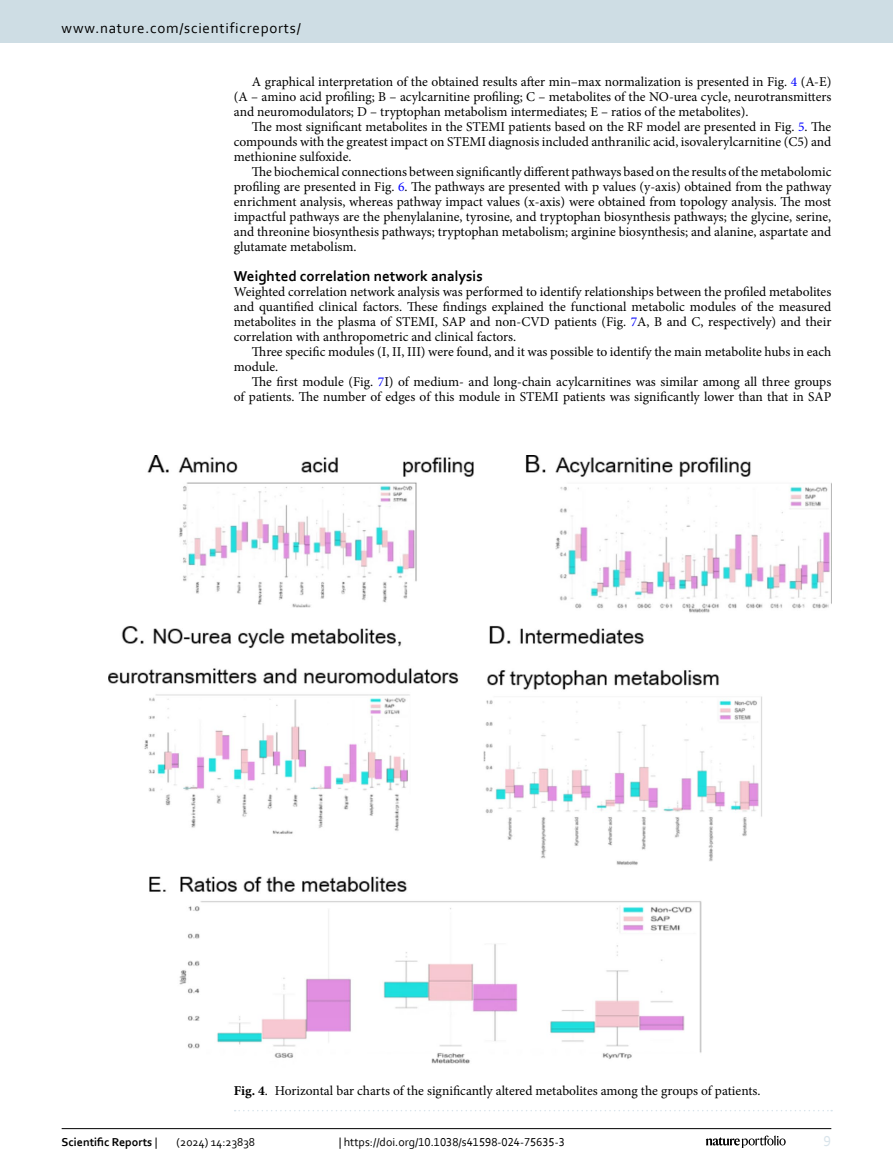
<style>
.page{position:relative;width:893px;height:1174px;background:#fff}
.page>*{position:absolute;margin:0;border:0;box-sizing:border-box;transform-origin:0 0}
.Head_2{font:700 15px "Corbel";color:#000}
.t1{font:15px "Corbel";letter-spacing:.05em;color:#000}
.t2{font:15px "Corbel";color:#d9e4eb}
.Body_Text_Indent{font:13.5px/15px "Minion Pro";color:#000;text-align:justify}
.Body_Text{font:13.5px/15px "Minion Pro";color:#000;text-align:justify}
.Figure_Caption{font:13.5px "Minion Pro";color:#000}
.t3{font:12px "Corbel";color:#000}
.t4{font:700 12px "Corbel";color:#000}
.s1{color:#00f}
.s2{font-weight:700}
.s3{font-weight:400}
</style>
<div class="page">
<img style="left:108px;top:456px;width:723px;height:608px">
<svg style="left:235px;top:1110px;width:597px;height:1px"></svg>
<hr style="left:62px;top:1128px;width:769px;height:1px;background:#000">
<svg style="left:706px;top:1135px;width:80px;height:12px"></svg>
<div style="left:0;top:0;width:893px;height:43px;background:#cedde4"></div>
<p class="t1" style="left:62px;top:18px;width:241px">www.nature.com/scientificreports/</p>
<p class="Body_Text_Indent" style="left:234px;top:74px;width:599px;text-indent:18px">A graphical interpretation of the obtained results after min–max normalization is presented in Fig. <span class="s1">4</span> (A-E) (A – amino acid profiling; B – acylcarnitine profiling; C – metabolites of the NO-urea cycle, neurotransmitters and neuromodulators; D – tryptophan metabolism intermediates; E – ratios of the metabolites).</p>
<p class="Body_Text_Indent" style="left:234px;top:119px;width:599px;text-indent:18px">The most significant metabolites in the STEMI patients based on the RF model are presented in Fig. <span class="s1">5</span>. The compounds with the greatest impact on STEMI diagnosis included anthranilic acid, isovalerylcarnitine (C5) and methionine sulfoxide.</p>
<p class="Body_Text_Indent" style="left:234px;top:164px;width:599px;text-indent:18px">The biochemical connections between significantly different pathways based on the results of the metabolomic profiling are presented in Fig. <span class="s1">6</span>. The pathways are presented with p values (y-axis) obtained from the pathway enrichment analysis, whereas pathway impact values (x-axis) were obtained from topology analysis. The most impactful pathways are the phenylalanine, tyrosine, and tryptophan biosynthesis pathways; the glycine, serine, and threonine biosynthesis pathways; tryptophan metabolism; arginine biosynthesis; and alanine, aspartate and glutamate metabolism.</p>
<p class="Head_2" style="left:234px;top:266px;width:250px">Weighted correlation network analysis</p>
<p class="Body_Text" style="left:234px;top:284px;width:599px">Weighted correlation network analysis was performed to identify relationships between the profiled metabolites and quantified clinical factors. These findings explained the functional metabolic modules of the measured metabolites in the plasma of STEMI, SAP and non-CVD patients (Fig. <span class="s1">7</span>A, B and C, respectively) and their correlation with anthropometric and clinical factors.</p>
<p class="Body_Text_Indent" style="left:234px;top:344px;width:599px;text-indent:18px">Three specific modules (I, II, III) were found, and it was possible to identify the main metabolite hubs in each module.</p>
<p class="Body_Text_Indent" style="left:234px;top:374px;width:599px;text-align:right">The first module (Fig. <span class="s1">7</span>I) of medium- and long-chain acylcarnitines was similar among all three groups<br>of patients. The number of edges of this module in STEMI patients was significantly lower than that in SAP</p>
<p class="Figure_Caption" style="left:234px;top:1082px;width:528px"><span class="s2">Fig. 4</span>. Horizontal bar charts of the significantly altered metabolites among the groups of patients.</p>
<p class="t4" style="left:62px;top:1134px;width:97px">Scientific Reports <span class="s3">|</span></p>
<p class="t3" style="left:177px;top:1134px;width:80px">(2024) 14:23838</p>
<p class="t3" style="left:339px;top:1134px;width:228px">| https://doi.org/10.1038/s41598-024-75635-3</p>
<p class="t2" style="left:824px;top:1132px;width:9px">9</p>
</div>
